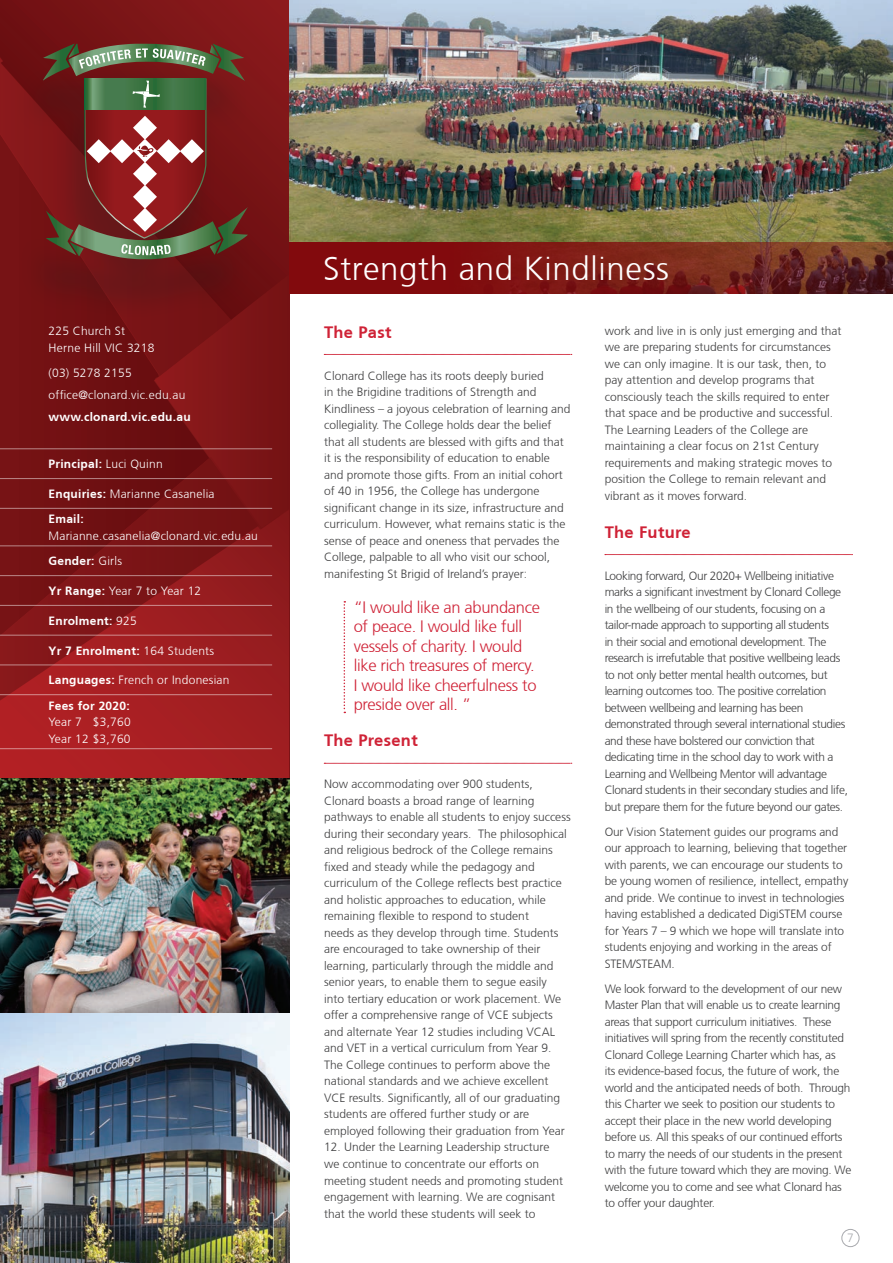
<style>
.page{position:relative;width:893px;height:1263px;background:#fff}
.page>*{position:absolute;margin:0;border:0;box-sizing:border-box;transform-origin:0 0}
.Major_Heading{font:300 33px "Frutiger CE";letter-spacing:.02em;color:#fff}
.Call_Out{font:300 16.5px/19.5px "Frutiger CE";letter-spacing:-.02em;color:#cf2236}
.dots_under_heading{font:700 16.5px "Frutiger CE";letter-spacing:.02em;color:#cf2236}
.Text{font:300 12px/16.5px "Frutiger CE";color:#3e3e3f}
.Text-2{font:300 12px/16.5px "Frutiger CE";letter-spacing:-.03em;color:#3e3e3f}
.Text-3{font:300 12px/16.5px "Frutiger CE";letter-spacing:-.02em;color:#3e3e3f}
.Text-4{font:300 12px/16.5px "Frutiger CE";letter-spacing:.02em;color:#fff}
.Text-5{font:700 12px "Frutiger CE";letter-spacing:.02em;color:#fff}
.t1{font:300 12px "Frutiger CE";color:#a8a9ad}
.s1{font-weight:300}
.s2{font-weight:700}
</style>
<div class="page">
<div style="left:0;top:376px;width:43px;height:81px;background:#751214"></div>
<div style="left:232px;top:0;width:57px;height:44px;background:#89191b"></div>
<svg style="left:280px;top:529px;width:9px;height:250px;background:#931b1e"></svg>
<svg style="left:0;top:0;width:232px;height:376px;background:#781315"></svg>
<svg style="left:0;top:457px;width:280px;height:322px;background:#951b1e"></svg>
<div style="left:13px;top:60px;width:242px;height:259px;background:#231f20;opacity:.25"></div>
<svg style="left:43px;top:44px;width:246px;height:485px;background:#762321"></svg>
<svg style="left:324px;top:354px;width:248px;height:1px"></svg>
<svg style="left:324px;top:763px;width:248px;height:1px"></svg>
<svg style="left:605px;top:554px;width:247px;height:1px"></svg>
<svg style="left:344px;top:601px;width:1px;height:112px"></svg>
<img style="left:0;top:779px;width:289px;height:484px">
<img style="left:289px;top:0;width:604px;height:242px">
<svg style="left:289px;top:242px;width:604px;height:51px;background:#781b17"></svg>
<hr style="left:0;top:448px;width:272px;height:1px;background:#fff">
<hr style="left:0;top:478px;width:272px;height:1px;background:#fff">
<hr style="left:0;top:508px;width:272px;height:1px;background:#fff">
<hr style="left:0;top:545px;width:272px;height:1px;background:#fff">
<hr style="left:0;top:575px;width:272px;height:1px;background:#fff">
<hr style="left:0;top:605px;width:272px;height:1px;background:#fff">
<hr style="left:0;top:635px;width:272px;height:1px;background:#fff">
<hr style="left:0;top:664px;width:272px;height:1px;background:#fff">
<hr style="left:0;top:694px;width:272px;height:1px;background:#fff">
<hr style="left:0;top:748px;width:272px;height:1px;background:#fff">
<div style="left:842px;top:1229px;width:17px;height:18px;border:1px solid #a8a9ad;border-radius:50%"></div>
<p class="Text-4" style="left:49px;top:323px;width:107px">225 Church St<br>Herne Hill VIC 3218</p>
<p class="Text-4" style="left:49px;top:364px;width:85px">(03) 5278 2155</p>
<p class="Text-4" style="left:49px;top:386px;width:138px">office@clonard.vic.edu.au</p>
<p class="Text-5" style="left:49px;top:409px;width:144px">www.clonard.vic.edu.au</p>
<p class="Text-5" style="left:49px;top:457px;width:116px">Principal: <span class="s1">Luci Quinn</span></p>
<p class="Text-4" style="left:49px;top:485px;width:168px"><span class="s2">Enquiries:</span> Marianne Casanelia</p>
<p class="Text-4" style="left:49px;top:511px;width:211px"><span class="s2">Email:<br></span>Marianne.casanelia@clonard.vic.edu.au</p>
<p class="Text-5" style="left:49px;top:554px;width:75px">Gender: <span class="s1">Girls</span></p>
<p class="Text-4" style="left:49px;top:582px;width:154px"><span class="s2">Yr Range:</span> Year 7 to Year 12</p>
<p class="Text-5" style="left:49px;top:613px;width:90px">Enrolment: <span class="s1">925</span></p>
<p class="Text-5" style="left:49px;top:643px;width:167px">Yr 7 Enrolment: <span class="s1">164 Students</span></p>
<p class="Text-4" style="left:49px;top:672px;width:183px"><span class="s2">Languages:</span> French or Indonesian</p>
<p class="Text-4" style="left:49px;top:697px;width:84px;text-align:justify"><span class="s2">Fees for 2020:<br></span>Year 7 $3,760<br>Year 12 $3,760</p>
<p class="Major_Heading" style="left:323px;top:249px;width:347px">Strength and Kindliness</p>
<p class="dots_under_heading" style="left:324px;top:322px;width:69px">The Past</p>
<p class="Text" style="left:324px;top:367px;width:248px">Clonard College has its roots deeply buried<br>in the Brigidine traditions of Strength and Kindliness – a joyous celebration of learning and collegiality. The College holds dear the belief that all students are blessed with gifts and that it is the responsibility of education to enable and promote those gifts. From an initial cohort of 40 in 1956, the College has undergone significant change in its size, infrastructure and curriculum. However, what remains static is the sense of peace and oneness that pervades the College, palpable to all who visit our school, manifesting St Brigid of Ireland’s prayer:</p>
<p class="Call_Out" style="left:354px;top:597px;width:188px">“I would like an abundance of peace. I would like full vessels of charity. I would like rich treasures of mercy.<br>I would like cheerfulness to preside over all. ”</p>
<p class="dots_under_heading" style="left:324px;top:730px;width:95px">The Present</p>
<p class="Text" style="left:324px;top:776px;width:248px">Now accommodating over 900 students, Clonard boasts a broad range of learning pathways to enable all students to enjoy success during their secondary years. The philosophical and religious bedrock of the College remains fixed and steady while the pedagogy and curriculum of the College reflects best practice and holistic approaches to education, while remaining flexible to respond to student<br>needs as they develop through time. Students are encouraged to take ownership of their learning, particularly through the middle and senior years, to enable them to segue easily<br>into tertiary education or work placement. We offer a comprehensive range of VCE subjects and alternate Year 12 studies including VCAL and VET in a vertical curriculum from Year 9.<br>The College continues to perform above the national standards and we achieve excellent VCE results. Significantly, all of our graduating students are offered further study or are employed following their graduation from Year</p>
<p class="Text" style="left:324px;top:1139px;width:241px">12. Under the Learning Leadership structure we continue to concentrate our efforts on meeting student needs and promoting student engagement with learning. We are cognisant that the world these students will seek to</p>
<p class="Text" style="left:605px;top:322px;width:238px">work and live in is only just emerging and that we are preparing students for circumstances we can only imagine. It is our task, then, to pay attention and develop programs that consciously teach the skills required to enter that space and be productive and successful.<br>The Learning Leaders of the College are maintaining a clear focus on 21st Century requirements and making strategic moves to position the College to remain relevant and vibrant as it moves forward.</p>
<p class="dots_under_heading" style="left:605px;top:523px;width:88px">The Future</p>
<p class="Text-2" style="left:605px;top:567px;width:245px">Looking forward, Our 2020+ Wellbeing initiative marks a significant investment by Clonard College in the wellbeing of our students, focusing on a tailor-made approach to supporting all students<br>in their social and emotional development. The research is irrefutable that positive wellbeing leads to not only better mental health outcomes, but learning outcomes too. The positive correlation between wellbeing and learning has been demonstrated through several international studies and these have bolstered our conviction that dedicating time in the school day to work with a Learning and Wellbeing Mentor will advantage Clonard students in their secondary studies and life, but prepare them for the future beyond our gates.</p>
<p class="Text" style="left:605px;top:823px;width:245px">Our Vision Statement guides our programs and our approach to learning, believing that together with parents, we can encourage our students to be young women of resilience, intellect, empathy and pride. We continue to invest in technologies having established a dedicated DigiSTEM course for Years 7 – 9 which we hope will translate into students enjoying and working in the areas of STEM/STEAM.</p>
<p class="Text-3" style="left:605px;top:980px;width:248px">We look forward to the development of our new Master Plan that will enable us to create learning areas that support curriculum initiatives. These initiatives will spring from the recently constituted Clonard College Learning Charter which has, as<br>its evidence-based focus, the future of work, the world and the anticipated needs of both. Through this Charter we seek to position our students to accept their place in the new world developing before us. All this speaks of our continued efforts to marry the needs of our students in the present with the future toward which they are moving. We welcome you to come and see what Clonard has to offer your daughter.</p>
<p class="t1" style="left:847px;top:1230px;width:8px">7</p>
</div>
